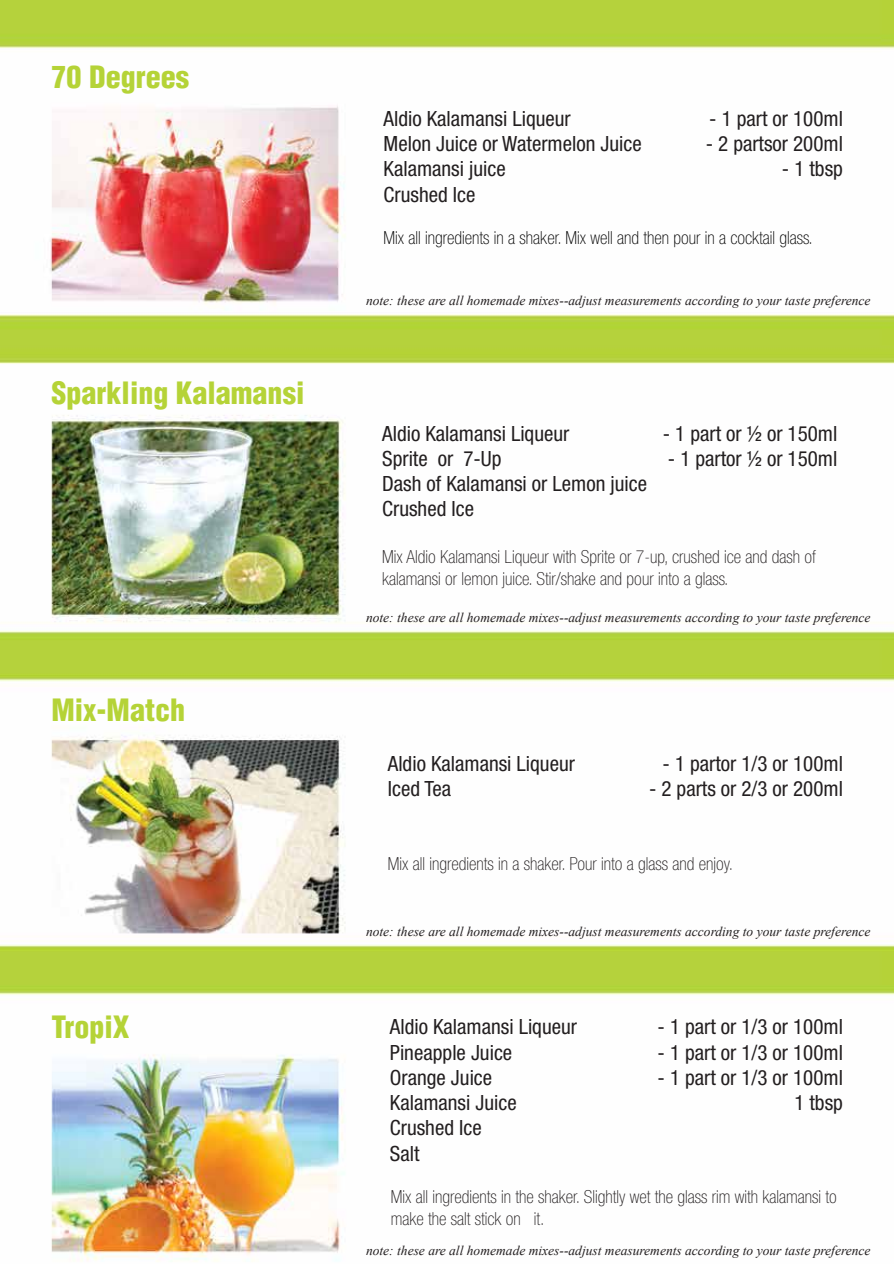
<style>
.page{position:relative;width:894px;height:1264px;background:#fff}
.page>*{position:absolute;margin:0;border:0;box-sizing:border-box;transform-origin:0 0}
.t1{font:900 condensed 30px "Helvetica";color:#b5d337}
.t2{font:condensed 21px/25.2px "Helvetica Neue LT Std";color:#231f20}
.t3{font:100 condensed 18px/21.6px "Helvetica Neue LT Pro";color:#231f20}
.t4{font:100 condensed 18px "Helvetica Neue LT Pro";color:#010101}
.t5{font:italic 13.5px "Times New Roman";color:#231f20}
</style>
<div class="page">
<img style="left:0;top:0;width:893px;height:1262px">
<h1 class="t1" style="left:52px;top:58px;width:139px">70 Degrees</h1>
<h1 class="t1" style="left:52px;top:373px;width:254px">Sparkling Kalamansi</h1>
<h1 class="t1" style="left:52px;top:691px;width:135px">Mix-Match</h1>
<h1 class="t1" style="left:52px;top:1007px;width:79px">TropiX</h1>
<p class="t2" style="left:383px;top:106px;width:259px">Aldio Kalamansi Liqueur<br>Melon Juice or Watermelon Juice<br>Kalamansi juice<br>Crushed Ice</p>
<p class="t2" style="left:709px;top:106px;width:135px">- 1 part or 100ml</p>
<p class="t2" style="left:705px;top:131px;width:139px">- 2 partsor 200ml</p>
<p class="t2" style="left:781px;top:156px;width:62px">- 1 tbsp</p>
<p class="t4" style="left:383px;top:228px;width:430px">Mix all ingredients in a shaker. Mix well and then pour in a cocktail glass.</p>
<p class="t5" style="left:366px;top:291px;width:506px">note: these are all homemade mixes--adjust measurements according to your taste preference</p>
<p class="t2" style="left:382px;top:420px;width:266px">Aldio Kalamansi Liqueur<br>Sprite or 7-Up<br>Dash of Kalamansi or Lemon juice<br>Crushed Ice</p>
<p class="t2" style="left:662px;top:420px;width:176px">- 1 part or ½ or 150ml</p>
<p class="t2" style="left:667px;top:445px;width:171px">- 1 partor ½ or 150ml</p>
<p class="t3" style="left:382px;top:546px;width:435px">Mix Aldio Kalamansi Liqueur with Sprite or 7-up, crushed ice and dash of kalamansi or lemon juice. Stir/shake and pour into a glass.</p>
<p class="t5" style="left:366px;top:608px;width:506px">note: these are all homemade mixes--adjust measurements according to your taste preference</p>
<p class="t2" style="left:387px;top:750px;width:188px">Aldio Kalamansi Liqueur<br>Iced Tea</p>
<p class="t2" style="left:662px;top:750px;width:182px">- 1 partor 1/3 or 100ml</p>
<p class="t2" style="left:648px;top:775px;width:195px">- 2 parts or 2/3 or 200ml</p>
<p class="t3" style="left:387px;top:853px;width:347px">Mix all ingredients in a shaker. Pour into a glass and enjoy.</p>
<p class="t5" style="left:366px;top:921px;width:506px">note: these are all homemade mixes--adjust measurements according to your taste preference</p>
<p class="t2" style="left:390px;top:1014px;width:188px">Aldio Kalamansi Liqueur<br>Pineapple Juice<br>Orange Juice<br>Kalamansi Juice<br>Crushed Ice<br>Salt</p>
<p class="t2" style="left:657px;top:1014px;width:187px">- 1 part or 1/3 or 100ml</p>
<p class="t2" style="left:657px;top:1039px;width:187px">- 1 part or 1/3 or 100ml</p>
<p class="t2" style="left:657px;top:1064px;width:187px;text-align:right">- 1 part or 1/3 or 100ml<br>1 tbsp</p>
<p class="t3" style="left:390px;top:1186px;width:447px">Mix all ingredients in the shaker. Slightly wet the glass rim with kalamansi to make the salt stick on it.</p>
<p class="t5" style="left:366px;top:1241px;width:506px">note: these are all homemade mixes--adjust measurements according to your taste preference</p>
</div>
